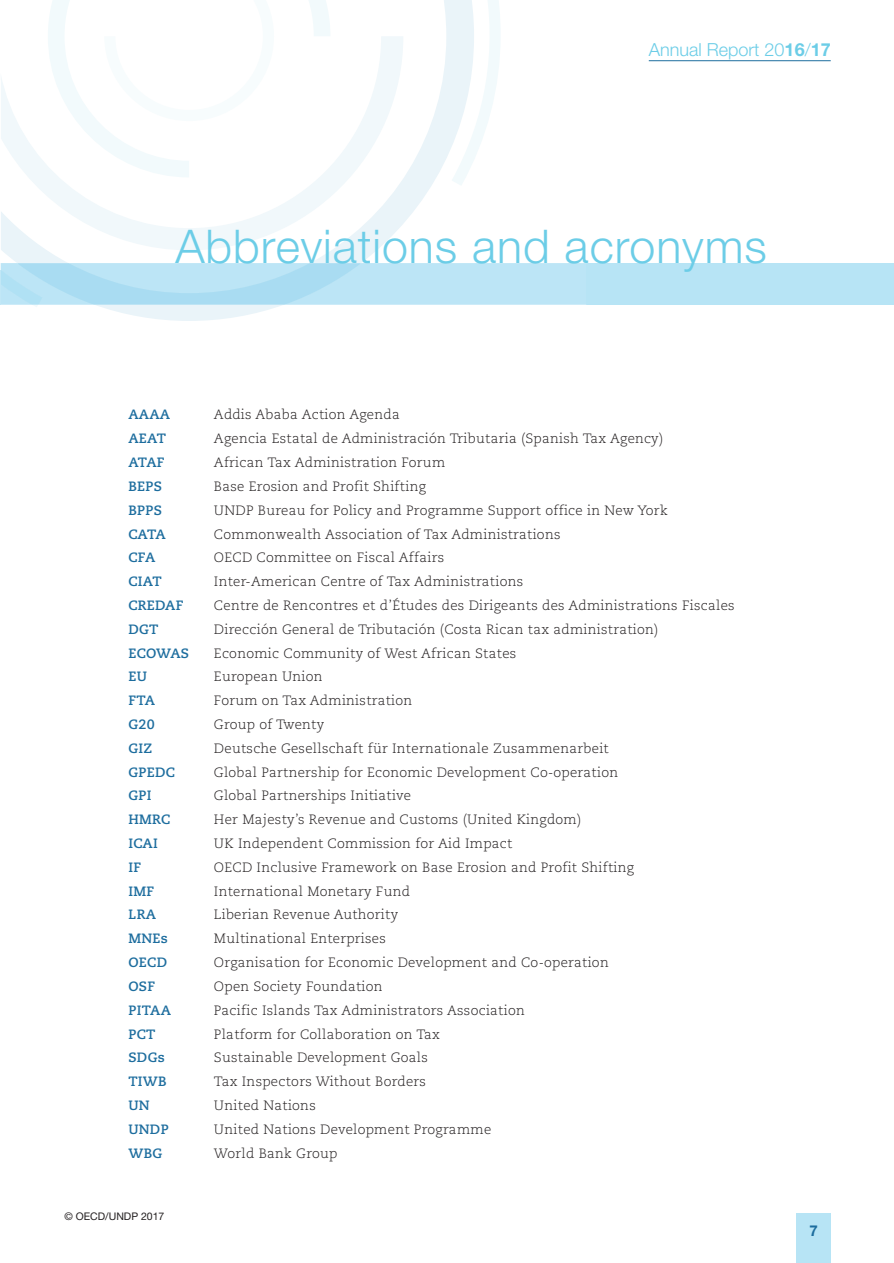
<style>
.page{position:relative;width:894px;height:1263px;background:#fff}
.page>*{position:absolute;margin:0;border:0;box-sizing:border-box;transform-origin:0 0}
.t1{font:300 46.5px "Helvetica Neue LT Std";letter-spacing:.02em;color:#6ccde7}
.t2{font:300 18px "Helvetica Neue LT Std";color:#6ccde7}
.t3{font:700 15px "Helvetica Neue LT Std";color:#1d6d9e}
.t4{font:300 13.5px "Caecilia";letter-spacing:.02em;color:#231f20}
.t5{font:700 13.5px "Caecilia";letter-spacing:.02em;color:#1d6d9e}
.t6{font:10.5px "Helvetica Neue LT Std";color:#231f20}
.s1{font-weight:700}
</style>
<div class="page">
<hr style="left:648px;top:60px;width:182px;height:1px;background:#1d6d9e">
<div style="left:796px;top:1213px;width:34px;height:50px;background:#b7e4f5"></div>
<div style="left:1px;top:263px;width:892px;height:41px;background:#b7e4f5"></div>
<svg style="left:0;top:0;width:586px;height:321px"></svg>
<h2 class="t2" style="left:648px;top:39px;width:183px">Annual Report 20<span class="s1">16</span>/<span class="s1">17</span></h2>
<h1 class="t1" style="left:175px;top:218px;width:592px">Abbreviations and acronyms</h1>
<p class="t5" style="left:128px;top:407px;width:43px">AAAA</p>
<p class="t4" style="left:214px;top:407px;width:187px">Addis Ababa Action Agenda</p>
<p class="t5" style="left:128px;top:430px;width:39px">AEAT</p>
<p class="t4" style="left:214px;top:431px;width:450px">Agencia Estatal de Administración Tributaria (Spanish Tax Agency)</p>
<p class="t5" style="left:128px;top:454px;width:38px">ATAF</p>
<p class="t4" style="left:214px;top:455px;width:233px">African Tax Administration Forum</p>
<p class="t5" style="left:128px;top:478px;width:35px">BEPS</p>
<p class="t4" style="left:214px;top:478px;width:213px">Base Erosion and Profit Shifting</p>
<p class="t5" style="left:128px;top:502px;width:35px">BPPS</p>
<p class="t4" style="left:214px;top:502px;width:455px">UNDP Bureau for Policy and Programme Support office in New York</p>
<p class="t5" style="left:128px;top:526px;width:39px">CATA</p>
<p class="t4" style="left:214px;top:526px;width:348px">Commonwealth Association of Tax Administrations</p>
<p class="t5" style="left:128px;top:549px;width:29px">CFA</p>
<p class="t4" style="left:214px;top:550px;width:232px">OECD Committee on Fiscal Affairs</p>
<p class="t5" style="left:128px;top:573px;width:35px">CIAT</p>
<p class="t4" style="left:214px;top:574px;width:311px">Inter-American Centre of Tax Administrations</p>
<p class="t5" style="left:128px;top:597px;width:56px">CREDAF</p>
<p class="t4" style="left:214px;top:597px;width:522px">Centre de Rencontres et d’Études des Dirigeants des Administrations Fiscales</p>
<p class="t5" style="left:128px;top:621px;width:32px">DGT</p>
<p class="t4" style="left:214px;top:621px;width:446px">Dirección General de Tributación (Costa Rican tax administration)</p>
<p class="t5" style="left:128px;top:645px;width:62px">ECOWAS</p>
<p class="t4" style="left:214px;top:645px;width:304px">Economic Community of West African States</p>
<p class="t5" style="left:128px;top:668px;width:20px">EU</p>
<p class="t4" style="left:214px;top:669px;width:110px">European Union</p>
<p class="t5" style="left:128px;top:692px;width:28px">FTA</p>
<p class="t4" style="left:214px;top:693px;width:200px">Forum on Tax Administration</p>
<p class="t5" style="left:128px;top:716px;width:28px">G20</p>
<p class="t4" style="left:214px;top:716px;width:112px">Group of Twenty</p>
<p class="t5" style="left:128px;top:740px;width:25px">GIZ</p>
<p class="t4" style="left:214px;top:740px;width:396px">Deutsche Gesellschaft für Internationale Zusammenarbeit</p>
<p class="t5" style="left:128px;top:764px;width:48px">GPEDC</p>
<p class="t4" style="left:214px;top:764px;width:405px">Global Partnership for Economic Development Co-operation</p>
<p class="t5" style="left:128px;top:787px;width:25px">GPI</p>
<p class="t4" style="left:214px;top:788px;width:198px">Global Partnerships Initiative</p>
<p class="t5" style="left:128px;top:811px;width:44px">HMRC</p>
<p class="t4" style="left:214px;top:812px;width:369px">Her Majesty’s Revenue and Customs (United Kingdom)</p>
<p class="t5" style="left:128px;top:835px;width:31px">ICAI</p>
<p class="t4" style="left:214px;top:836px;width:300px">UK Independent Commission for Aid Impact</p>
<p class="t5" style="left:128px;top:859px;width:14px">IF</p>
<p class="t4" style="left:214px;top:859px;width:421px">OECD Inclusive Framework on Base Erosion and Profit Shifting</p>
<p class="t5" style="left:128px;top:883px;width:27px">IMF</p>
<p class="t4" style="left:214px;top:883px;width:197px">International Monetary Fund</p>
<p class="t5" style="left:128px;top:906px;width:29px">LRA</p>
<p class="t4" style="left:214px;top:907px;width:186px">Liberian Revenue Authority</p>
<p class="t5" style="left:128px;top:930px;width:41px">MNEs</p>
<p class="t4" style="left:214px;top:931px;width:173px">Multinational Enterprises</p>
<p class="t5" style="left:128px;top:954px;width:40px">OECD</p>
<p class="t4" style="left:214px;top:955px;width:396px">Organisation for Economic Development and Co-operation</p>
<p class="t5" style="left:128px;top:978px;width:28px">OSF</p>
<p class="t4" style="left:214px;top:978px;width:170px">Open Society Foundation</p>
<p class="t5" style="left:128px;top:1002px;width:44px">PITAA</p>
<p class="t4" style="left:214px;top:1002px;width:312px">Pacific Islands Tax Administrators Association</p>
<p class="t5" style="left:128px;top:1026px;width:29px">PCT</p>
<p class="t4" style="left:214px;top:1026px;width:227px">Platform for Collaboration on Tax</p>
<p class="t5" style="left:128px;top:1049px;width:38px">SDGs</p>
<p class="t4" style="left:214px;top:1050px;width:215px">Sustainable Development Goals</p>
<p class="t5" style="left:128px;top:1073px;width:40px">TIWB</p>
<p class="t4" style="left:214px;top:1074px;width:213px">Tax Inspectors Without Borders</p>
<p class="t5" style="left:128px;top:1097px;width:23px">UN</p>
<p class="t4" style="left:214px;top:1097px;width:103px">United Nations</p>
<p class="t5" style="left:128px;top:1121px;width:42px">UNDP</p>
<p class="t4" style="left:214px;top:1121px;width:279px">United Nations Development Programme</p>
<p class="t5" style="left:128px;top:1145px;width:35px">WBG</p>
<p class="t4" style="left:214px;top:1145px;width:125px">World Bank Group</p>
<p class="t6" style="left:64px;top:1210px;width:101px">© OECD/UNDP 2017</p>
<p class="t3" style="left:809px;top:1221px;width:10px">7</p>
</div>
